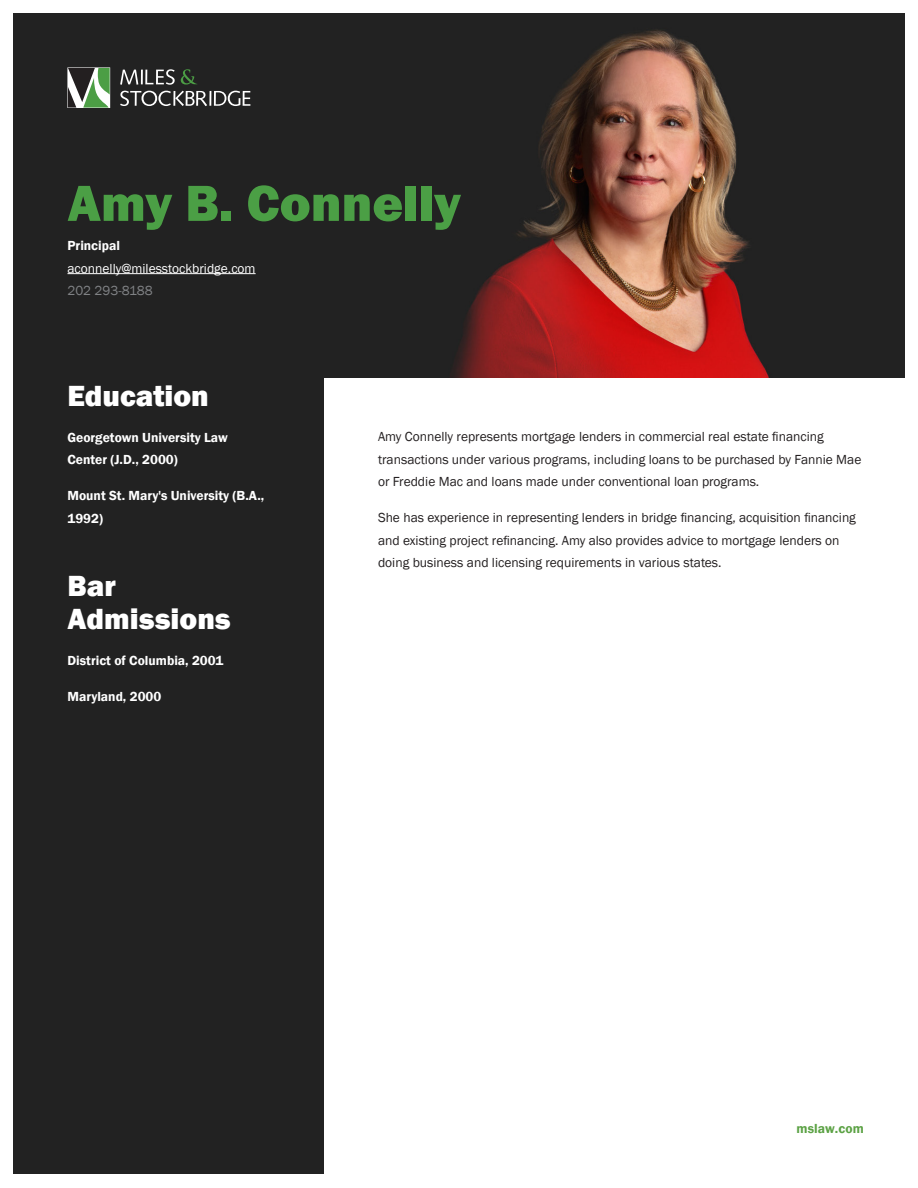
<style>
.page{position:relative;width:918px;height:1188px;background:#fff}
.page>*{position:absolute;margin:0;border:0;box-sizing:border-box;transform-origin:0 0}
.t1{font:800 52.5px "Franklin Gothic";color:#4b9f45}
.t2{font:800 30px/33px "Franklin Gothic";color:#fff}
.t3{font:13.5px/22.5px "Franklin Gothic";color:#231f20}
.t4{font:600 13.5px/22.5px "Franklin Gothic";color:#fff}
.t5{font:13.5px "Franklin Gothic";color:#fff}
.t6{font:13.5px "Franklin Gothic";color:#808285}
.t7{font:600 13.5px "Franklin Gothic";letter-spacing:.01em;color:#5ca245}
</style>
<div class="page">
<div style="left:14px;top:14px;width:890px;height:1160px;background:#222"></div>
<img style="left:67px;top:30px;width:702px;height:348px">
<div style="left:324px;top:378px;width:594px;height:810px;background:#fff"></div>
<hr style="left:68px;top:273px;width:188px;height:1px;background:#fff">
<svg style="left:68px;top:68px;width:42px;height:40px"></svg>
<svg style="left:120px;top:69px;width:55px;height:16px"></svg>
<svg style="left:120px;top:91px;width:130px;height:15px"></svg>
<svg style="left:181px;top:69px;width:16px;height:16px"></svg>
<p class="t1" style="left:68px;top:169px;width:395px">Amy B. Connelly</p>
<p class="t4" style="left:68px;top:235px;width:54px">Principal</p>
<p class="t5" style="left:68px;top:260px;width:190px">aconnelly@milesstockbridge.com</p>
<p class="t6" style="left:68px;top:282px;width:87px">202 293-8188</p>
<p class="t2" style="left:68px;top:379px;width:143px">Education</p>
<p class="t4" style="left:68px;top:426px;width:162px">Georgetown University Law<br>Center (J.D., 2000)</p>
<p class="t4" style="left:68px;top:485px;width:198px">Mount St. Mary's University (B.A.,<br>1992)</p>
<p class="t2" style="left:68px;top:570px;width:165px">Bar<br>Admissions</p>
<p class="t4" style="left:68px;top:650px;width:158px">District of Columbia, 2001</p>
<p class="t4" style="left:68px;top:686px;width:95px">Maryland, 2000</p>
<p class="t3" style="left:378px;top:426px;width:485px">Amy Connelly represents mortgage lenders in commercial real estate financing transactions under various programs, including loans to be purchased by Fannie Mae or Freddie Mac and loans made under conventional loan programs.</p>
<p class="t3" style="left:378px;top:507px;width:479px">She has experience in representing lenders in bridge financing, acquisition financing and existing project refinancing. Amy also provides advice to mortgage lenders on doing business and licensing requirements in various states.</p>
<p class="t7" style="left:796px;top:1120px;width:69px">mslaw.com</p>
</div>
